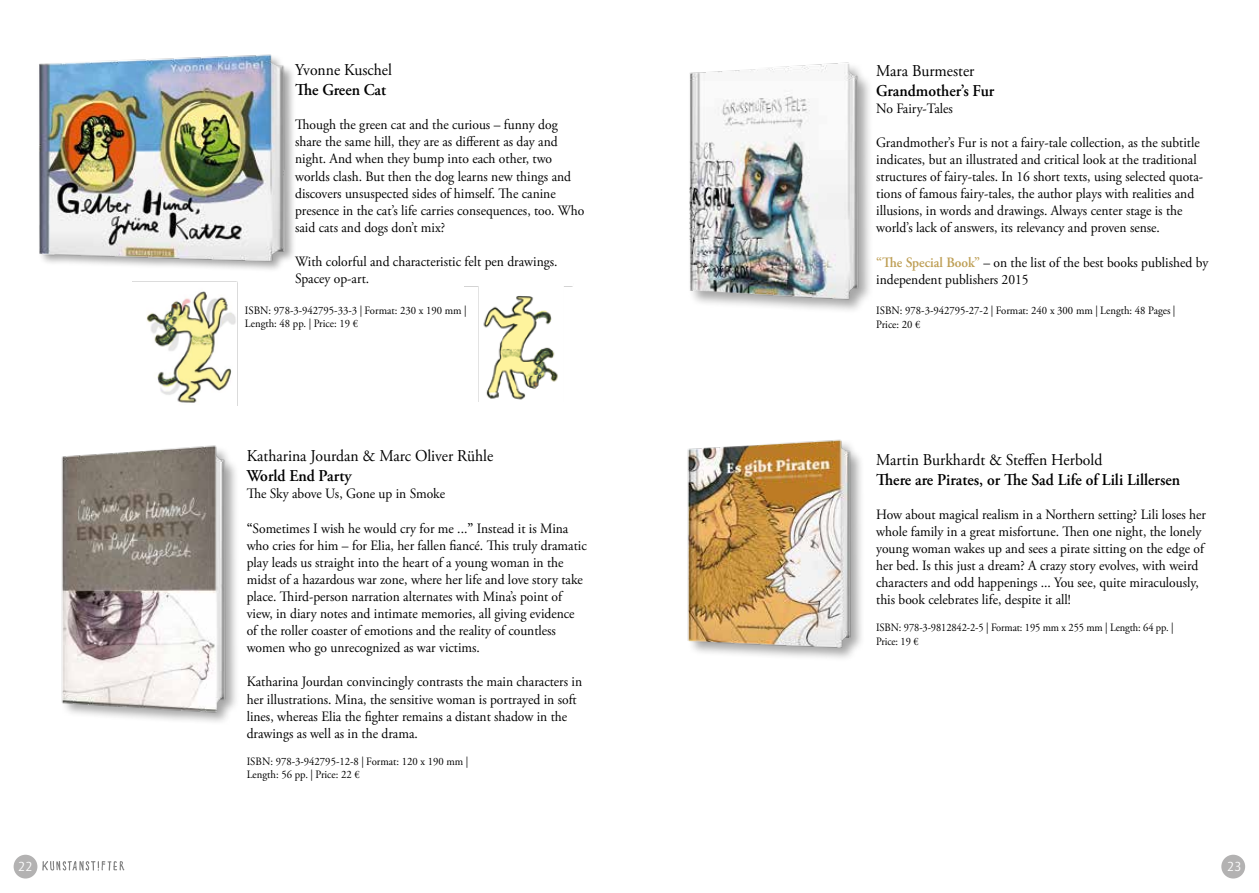
<style>
.page{position:relative;width:1259px;height:893px;background:#fff}
.page>*{position:absolute;margin:0;border:0;box-sizing:border-box;transform-origin:0 0}
.t1{font:16.5px "Adobe Garamond Pro";color:#000;scale:.95 1}
.t2{font:600 16.5px "Adobe Garamond Pro";color:#000;scale:.95 1}
.t3{font:14.25px/17.1px "Adobe Garamond Pro";color:#000;scale:.95 1}
.t4{font:13.5px "ITC Quay Sans";color:#fff}
.t5{font:11.25px/13.5px "Adobe Garamond Pro";color:#000;scale:.95 1}
.t6{font:11.25px/13.5px "Adobe Garamond Pro";color:#000;scale:.93 1}
.s1{font-weight:600}
.s2{font-weight:600;color:#be9f56}
</style>
<div class="page">
<svg style="left:42px;top:861px;width:82px;height:10px"></svg>
<div style="left:14px;top:855px;width:23px;height:23px;background:#b3b2b2;border-radius:50%"></div>
<div style="left:61px;top:445px;width:179px;height:281px;background:#000;opacity:.35"></div>
<img style="left:61px;top:445px;width:172px;height:275px">
<div style="left:1221px;top:855px;width:24px;height:23px;background:#b3b2b2;border-radius:50%"></div>
<div style="left:688px;top:62px;width:185px;height:252px;background:#000;opacity:.35"></div>
<img style="left:688px;top:62px;width:177px;height:244px">
<div style="left:687px;top:439px;width:177px;height:223px;background:#000;opacity:.35"></div>
<img style="left:687px;top:439px;width:170px;height:216px">
<img style="left:464px;top:286px;width:109px;height:116px">
<img style="left:133px;top:281px;width:105px;height:124px">
<img style="left:39px;top:54px;width:255px;height:214px">
<p class="t4" style="left:18px;top:860px;width:16px">22</p>
<p class="t1" style="left:295px;top:60px;width:103px">Yvonne Kuschel</p>
<p class="t2" style="left:295px;top:80px;width:97px">The Green Cat</p>
<p class="t3" style="left:295px;top:117px;width:306px">Though the green cat and the curious – funny dog share the same hill, they are as different as day and night. And when they bump into each other, two worlds clash. But then the dog learns new things and discovers unsuspected sides of himself. The canine presence in the cat’s life carries consequences, too. Who said cats and dogs don’t mix?</p>
<p class="t3" style="left:295px;top:253px;width:278px">With colorful and characteristic felt pen drawings.<br>Spacey op-art.</p>
<p class="t5" style="left:245px;top:304px;width:235px">ISBN: 978-3-942795-33-3 | Format: 230 x 190 mm |<br>Length: 48 pp. | Price: 19 €</p>
<p class="t1" style="left:247px;top:446px;width:261px">Katharina Jourdan &amp; Marc Oliver Rühle</p>
<p class="t2" style="left:247px;top:466px;width:112px">World End Party</p>
<p class="t3" style="left:247px;top:486px;width:210px">The Sky above Us, Gone up in Smoke</p>
<p class="t3" style="left:247px;top:520px;width:359px"><span class="s1">“</span>Sometimes I wish he would cry for me ...<span class="s1">”</span> Instead it is Mina who cries for him – for Elia, her fallen fiancé. This truly dramatic play leads us straight into the heart of a young woman in the midst of a hazardous war zone, where her life and love story take place. Third-person narration alternates with Mina’s point of view, in diary notes and intimate memories, all giving evidence of the roller coaster of emotions and the reality of countless women who go unrecognized as war victims.</p>
<p class="t3" style="left:247px;top:674px;width:355px">Katharina Jourdan convincingly contrasts the main characters in her illustrations. Mina, the sensitive woman is portrayed in soft lines, whereas Elia the fighter remains a distant shadow in the drawings as well as in the drama.</p>
<p class="t5" style="left:247px;top:755px;width:235px">ISBN: 978-3-942795-12-8 | Format: 120 x 190 mm |<br>Length: 56 pp. | Price: 22 €</p>
<p class="t1" style="left:876px;top:61px;width:105px">Mara Burmester</p>
<p class="t2" style="left:876px;top:81px;width:126px">Grandmother’s Fur</p>
<p class="t3" style="left:876px;top:100px;width:82px">No Fairy-Tales</p>
<p class="t3" style="left:876px;top:134px;width:346px">Grandmother’s Fur is not a fairy-tale collection, as the subtitle indicates, but an illustrated and critical look at the traditional structures of fairy-tales. In 16 short texts, using selected quota&shy;tions of famous fairy-tales, the author plays with realities and illusions, in words and drawings. Always center stage is the world’s lack of answers, its relevancy and proven sense.</p>
<p class="t3" style="left:876px;top:254px;width:351px"><span class="s2">“The Special Book”</span> – on the list of the best books published by independent publishers 2015</p>
<p class="t5" style="left:876px;top:304px;width:316px">ISBN: 978-3-942795-27-2 | Format: 240 x 300 mm | Length: 48 Pages |<br>Price: 20 €</p>
<p class="t1" style="left:876px;top:450px;width:239px">Martin Burkhardt &amp; Steffen Herbold</p>
<p class="t2" style="left:876px;top:470px;width:321px">There are Pirates, or The Sad Life of Lili Lillersen</p>
<p class="t3" style="left:876px;top:506px;width:349px">How about magical realism in a Northern setting? Lili loses her whole family in a great misfortune. Then one night, the lonely young woman wakes up and sees a pirate sitting on the edge of her bed. Is this just a dream? A crazy story evolves, with weird characters and odd happenings ... You see, quite miraculously, this book celebrates life, despite it all!</p>
<p class="t6" style="left:876px;top:621px;width:321px">ISBN: 978-3-9812842-2-5 | Format: 195 mm x 255 mm | Length: 64 pp. |<br>Price: 19 €</p>
<p class="t4" style="left:1227px;top:860px;width:16px">23</p>
</div>
